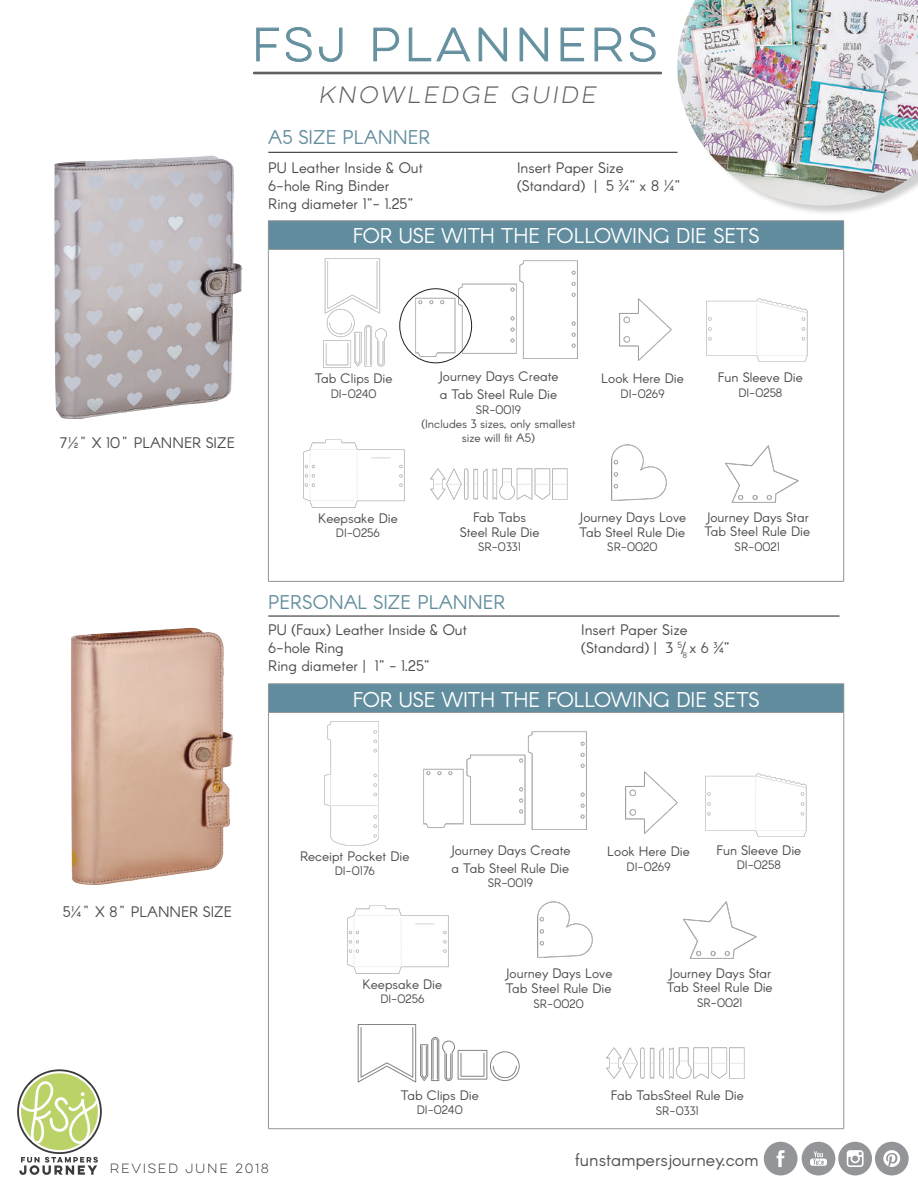
<style>
.page{position:relative;width:918px;height:1188px;background:#fff}
.page>*{position:absolute;margin:0;border:0;box-sizing:border-box;transform-origin:0 0}
.t1{font:42px "Lulo Clean One";letter-spacing:-.1em;color:#638f9e}
.t2{font:italic 21.15px "Lulo Clean One";color:#606063}
.t3{font:21px "Arcon";color:#fff}
.t4{font:19.5px "Arcon Rounded Regular";color:#638e9e}
.t5{font:18px "Arcon";color:#545557}
.t6{font:15px/18px "Arcon Rounded Regular";color:#4b4c4d}
.t7{font:13.5px/15px "Arcon Rounded Regular";color:#4b4c4d}
.t8{font:12px/14.4px "Arcon Rounded Regular";color:#4b4c4d;text-align:center}
.t9{font:12px "Lulo Clean One";letter-spacing:-.06em;color:#3b3b3a}
.s1{font-family:"Arcon"}
</style>
<div class="page">
<svg style="left:256px;top:27px;width:23px;height:35px"></svg>
<svg style="left:286px;top:27px;width:26px;height:35px"></svg>
<svg style="left:319px;top:27px;width:24px;height:35px"></svg>
<svg style="left:373px;top:27px;width:27px;height:35px"></svg>
<svg style="left:408px;top:27px;width:63px;height:35px"></svg>
<svg style="left:478px;top:27px;width:29px;height:35px"></svg>
<svg style="left:519px;top:27px;width:29px;height:35px"></svg>
<svg style="left:560px;top:27px;width:24px;height:35px"></svg>
<svg style="left:594px;top:27px;width:29px;height:35px"></svg>
<svg style="left:630px;top:27px;width:26px;height:35px"></svg>
<hr style="left:254px;top:72px;width:407px;height:2px;background:#606063">
<img style="left:71px;top:627px;width:162px;height:258px">
<div style="left:268px;top:221px;width:576px;height:28px;background:#618d9e"></div>
<hr style="left:268px;top:220px;width:576px;height:1px;background:#939598">
<svg style="left:268px;top:221px;width:1px;height:28px"></svg>
<svg style="left:843px;top:221px;width:1px;height:28px"></svg>
<hr style="left:268px;top:249px;width:576px;height:1px;background:#939598">
<hr style="left:268px;top:250px;width:1px;height:331px;background:#939598">
<hr style="left:843px;top:250px;width:1px;height:331px;background:#939598">
<hr style="left:268px;top:581px;width:576px;height:1px;background:#939598">
<div style="left:268px;top:684px;width:576px;height:29px;background:#618d9e"></div>
<hr style="left:268px;top:683px;width:576px;height:1px;background:#939598">
<svg style="left:268px;top:684px;width:1px;height:28px"></svg>
<svg style="left:844px;top:684px;width:1px;height:28px"></svg>
<hr style="left:268px;top:712px;width:576px;height:1px;background:#939598">
<hr style="left:268px;top:713px;width:1px;height:416px;background:#939598">
<hr style="left:844px;top:713px;width:1px;height:416px;background:#939598">
<hr style="left:268px;top:1128px;width:576px;height:1px;background:#939598">
<img style="left:323px;top:258px;width:64px;height:109px">
<img style="left:325px;top:721px;width:53px;height:124px">
<img style="left:620px;top:299px;width:52px;height:62px">
<img style="left:626px;top:772px;width:52px;height:61px">
<img style="left:705px;top:773px;width:101px;height:63px">
<img style="left:348px;top:906px;width:101px;height:67px">
<img style="left:303px;top:440px;width:101px;height:68px">
<img style="left:707px;top:299px;width:101px;height:63px">
<img style="left:537px;top:901px;width:56px;height:56px">
<img style="left:611px;top:444px;width:56px;height:57px">
<img style="left:684px;top:902px;width:72px;height:57px">
<img style="left:726px;top:446px;width:72px;height:57px">
<img style="left:607px;top:1048px;width:137px;height:31px">
<img style="left:430px;top:469px;width:137px;height:30px">
<img style="left:424px;top:732px;width:162px;height:97px">
<img style="left:54px;top:156px;width:189px;height:263px">
<hr style="left:268px;top:152px;width:410px;height:1px;background:#231f20">
<hr style="left:268px;top:616px;width:572px;height:1px;background:#231f20">
<div style="left:680px;top:0;width:238px;height:217px;background:#231f20;opacity:.21"></div>
<img style="left:677px;top:0;width:241px;height:205px">
<img style="left:415px;top:261px;width:163px;height:98px">
<div style="left:400px;top:289px;width:72px;height:74px;border:1px solid #231f20;border-radius:50%"></div>
<div style="left:458px;top:1050px;width:29px;height:29px;border:1px solid #838386"></div>
<div style="left:490px;top:1052px;width:29px;height:29px;border:1px solid #838386;border-radius:50%"></div>
<svg style="left:493px;top:1066px;width:24px;height:12px"></svg>
<svg style="left:358px;top:1024px;width:127px;height:58px"></svg>
<svg style="left:17px;top:1069px;width:85px;height:106px"></svg>
<div style="left:875px;top:1142px;width:34px;height:33px;background:#939598;border-radius:50%"></div>
<svg style="left:883px;top:1150px;width:17px;height:17px"></svg>
<div style="left:764px;top:1142px;width:34px;height:33px;background:#939598;border-radius:50%"></div>
<svg style="left:777px;top:1150px;width:8px;height:17px"></svg>
<div style="left:802px;top:1142px;width:33px;height:33px;background:#939598;border-radius:50%"></div>
<svg style="left:810px;top:1151px;width:17px;height:15px"></svg>
<div style="left:838px;top:1142px;width:34px;height:33px;background:#939598;border-radius:50%"></div>
<svg style="left:847px;top:1150px;width:17px;height:17px"></svg>
<h1 class="t1" style="left:252px;top:16px;width:415px">FSJ PLANNERS</h1>
<h2 class="t2" style="left:318px;top:81px;width:288px">KNOWLEDGE GUIDE</h2>
<h3 class="t4" style="left:268px;top:125px;width:164px">A5 SIZE PLANNER</h3>
<p class="t6" style="left:268px;top:160px;width:156px">PU Leather Inside &amp; Out<br>6-hole Ring Binder<br>Ring diameter 1”- 1.25”</p>
<p class="t6" style="left:517px;top:160px;width:165px">Insert Paper Size (Standard) | 5 ¾” x 8 ¼”</p>
<h3 class="t3" style="left:353px;top:223px;width:408px">FOR USE WITH THE FOLLOWING DIE SETS</h3>
<p class="t6" style="left:60px;top:435px;width:177px">7½" X 10" PLANNER SIZE</p>
<p class="t7" style="left:315px;top:372px;width:79px">Tab Clips Die</p>
<p class="t8" style="left:331px;top:387px;width:47px">DI-0240</p>
<p class="t7" style="left:438px;top:369px;width:122px;line-height:18px">Journey Days Create a Tab Steel Rule Die</p>
<p class="t8" style="left:421px;top:403px;width:156px">SR-0019<br>(Includes 3 sizes, only smallest size will fit A5)</p>
<p class="t7" style="left:601px;top:372px;width:84px">Look Here Die</p>
<p class="t8" style="left:621px;top:387px;width:45px">DI-0269</p>
<p class="t7" style="left:718px;top:371px;width:87px">Fun Sleeve Die</p>
<p class="t8" style="left:738px;top:386px;width:46px">DI-0258</p>
<p class="t7" style="left:318px;top:512px;width:81px">Keepsake Die</p>
<p class="t8" style="left:336px;top:527px;width:45px">DI-0256</p>
<p class="t7" style="left:460px;top:511px;width:81px;text-align:center">Fab Tabs<br>Steel Rule Die</p>
<p class="t8" style="left:478px;top:541px;width:44px">SR-0331</p>
<h3 class="t4" style="left:268px;top:589px;width:238px">PERSONAL SIZE PLANNER</h3>
<p class="t7" style="left:579px;top:511px;width:109px">Journey Days Love<br>Tab Steel Rule Die</p>
<p class="t8" style="left:607px;top:541px;width:52px">SR-0020</p>
<p class="t7" style="left:704px;top:511px;width:107px;line-height:14.4px">Journey Days Star<br>Tab Steel Rule Die</p>
<p class="t8" style="left:735px;top:540px;width:47px">SR-0021</p>
<p class="t6" style="left:268px;top:622px;width:200px">PU (Faux) Leather Inside &amp; Out<br>6-hole Ring<br>Ring diameter | 1” - 1.25”</p>
<p class="t6" style="left:581px;top:622px;width:150px">Insert Paper Size (Standard) | <span class="s1">3</span> <sup>5</sup><span class="s1">/</span><sub>8</sub> <span class="s1">x 6 ¾”</span></p>
<h3 class="t3" style="left:353px;top:686px;width:408px">FOR USE WITH THE FOLLOWING DIE SETS</h3>
<p class="t6" style="left:63px;top:904px;width:171px">5¼" X 8" PLANNER SIZE</p>
<p class="t7" style="left:300px;top:849px;width:111px">Receipt Pocket Die</p>
<p class="t8" style="left:335px;top:865px;width:42px">DI-0176</p>
<p class="t7" style="left:450px;top:842px;width:122px;line-height:18px">Journey Days Create a Tab Steel Rule Die</p>
<p class="t8" style="left:488px;top:877px;width:47px">SR-0019</p>
<p class="t7" style="left:607px;top:845px;width:84px">Look Here Die</p>
<p class="t8" style="left:627px;top:860px;width:45px">DI-0269</p>
<p class="t7" style="left:716px;top:844px;width:87px">Fun Sleeve Die</p>
<p class="t8" style="left:737px;top:859px;width:46px">DI-0258</p>
<p class="t7" style="left:363px;top:978px;width:81px">Keepsake Die</p>
<p class="t8" style="left:380px;top:993px;width:45px">DI-0256</p>
<p class="t7" style="left:505px;top:967px;width:109px">Journey Days Love<br>Tab Steel Rule Die</p>
<p class="t8" style="left:534px;top:997px;width:52px">SR-0020</p>
<p class="t7" style="left:667px;top:967px;width:107px;line-height:14.4px">Journey Days Star<br>Tab Steel Rule Die</p>
<p class="t8" style="left:697px;top:996px;width:47px">SR-0021</p>
<p class="t7" style="left:401px;top:1089px;width:79px">Tab Clips Die</p>
<p class="t8" style="left:417px;top:1104px;width:47px">DI-0240</p>
<p class="t7" style="left:611px;top:1089px;width:134px">Fab TabsSteel Rule Die</p>
<p class="t8" style="left:656px;top:1104px;width:44px">SR-0331</p>
<p class="t9" style="left:110px;top:1160px;width:163px">REVISED JUNE 2018</p>
<h3 class="t5" style="left:575px;top:1148px;width:185px">funstampersjourney.com</h3>
</div>
